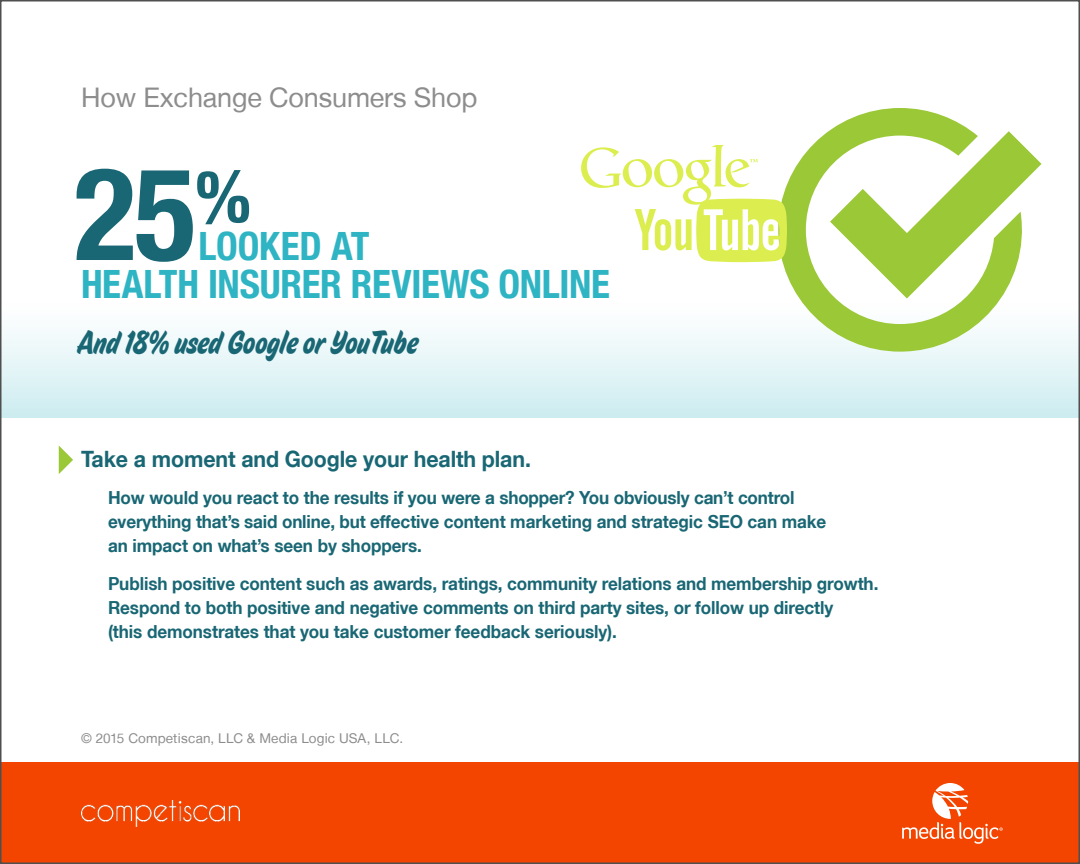
<style>
.page{position:relative;width:1080px;height:864px;background:#fff}
.page>*{position:absolute;margin:0;border:0;box-sizing:border-box;transform-origin:0 0}
.t1{font:700 condensed 129px "Helvetica Neue LT";color:#196774}
.t2{font:700 condensed 71.7px "Helvetica Neue LT";color:#196774}
.t3{font:700 condensed 39px "Helvetica Neue LT";letter-spacing:-.005em;color:#2fb4c4}
.t4{font:31.5px "House Movements Sign";color:#196774}
.question{font:27px "Helvetica Neue LT";letter-spacing:-.005em;color:#8d8d8d}
.sidebar{font:700 22.5px "Helvetica Neue LT";letter-spacing:-.005em;color:#196774;scale:.95 1}
.sidebar-2{font:700 18px/24px "Helvetica Neue LT";letter-spacing:-.005em;color:#196774;scale:.95 1}
.t5{font:13.5px "Helvetica Neue LT";letter-spacing:.01em;color:#8d8d8d}
</style>
<div class="page">
<div style="left:0;top:256px;width:1080px;height:162px;background:linear-gradient(to bottom,#fff,#d2eef2)"></div>
<svg style="left:778px;top:108px;width:254px;height:244px"></svg>
<svg style="left:830px;top:131px;width:212px;height:168px"></svg>
<svg style="left:581px;top:145px;width:206px;height:117px"></svg>
<svg style="left:59px;top:446px;width:14px;height:28px"></svg>
<div style="left:0;top:763px;width:1080px;height:101px;background:#f34500"></div>
<img style="left:81px;top:800px;width:159px;height:26px">
<svg style="left:902px;top:783px;width:101px;height:61px"></svg>
<p class="question" style="left:81px;top:81px;width:398px">How Exchange Consumers Shop</p>
<p class="t1" style="left:74px;top:136px;width:123px">25</p>
<p class="t2" style="left:195px;top:153px;width:57px">%</p>
<p class="t3" style="left:198px;top:223px;width:173px">LOOKED AT</p>
<p class="t3" style="left:81px;top:260px;width:530px">HEALTH INSURER REVIEWS ONLINE</p>
<p class="t4" style="left:78px;top:323px;width:342px">And 18% used Google or YouTube</p>
<p class="sidebar" style="left:81px;top:445px;width:475px">Take a moment and Google your health plan.</p>
<p class="sidebar-2" style="left:108px;top:486px;width:758px">How would you react to the results if you were a shopper? You obviously can’t control everything that’s said online, but effective content marketing and strategic SEO can make an impact on what’s seen by shoppers.</p>
<p class="sidebar-2" style="left:108px;top:571px;width:813px">Publish positive content such as awards, ratings, community relations and membership growth.<br>Respond to both positive and negative comments on third party sites, or follow up directly<br>(this demonstrates that you take customer feedback seriously).</p>
<p class="t5" style="left:81px;top:730px;width:324px">© 2015 Competiscan, LLC &amp; Media Logic USA, LLC.</p>
</div>
